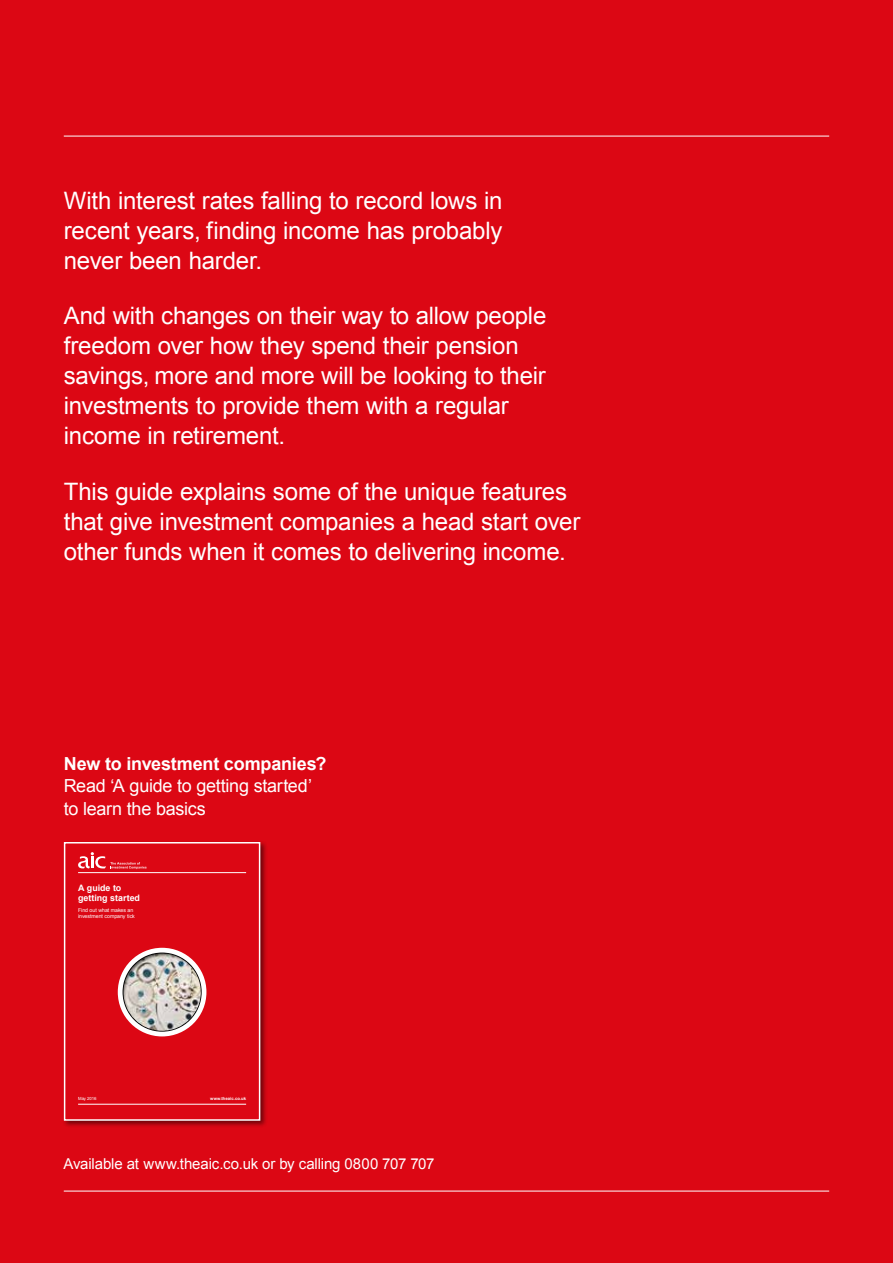
<style>
.page{position:relative;width:893px;height:1263px;background:#dc0714}
.page>*{position:absolute;margin:0;border:0;box-sizing:border-box;transform-origin:0 0}
.t1{font:24px/30px "Arial";letter-spacing:-.01em;color:#fff}
.t2{font:18px/22.5px "Arial";letter-spacing:-.015em;color:#fff}
.t3{font:700 18px "Arial";letter-spacing:-.01em;color:#fff}
.t4{font:15px "Arial";letter-spacing:-.01em;color:#fff}
.t5{font:700 8.85px/9.9px "Arial";color:#fff}
.t6{font:5.25px/6.6px "Arial";letter-spacing:-.01em;color:#fff}
.t7{font:700 4.35px "Arial";color:#fff}
.t8{font:4.35px "Arial";letter-spacing:-.025em;color:#fff}
</style>
<div class="page">
<hr style="left:64px;top:136px;width:765px;height:1px;background:#fff">
<hr style="left:64px;top:1191px;width:765px;height:1px;background:#fff">
<div style="left:62px;top:840px;width:206px;height:288px;background:#000;opacity:.5"></div>
<div style="left:65px;top:843px;width:195px;height:277px;background:#dc0714"></div>
<hr style="left:78px;top:872px;width:168px;height:1px;background:#fff">
<hr style="left:78px;top:1104px;width:168px;height:1px;background:#fff">
<svg style="left:78px;top:852px;width:69px;height:17px"></svg>
<div style="left:121px;top:952px;width:81px;height:80px;background:#000;opacity:.75"></div>
<div style="left:118px;top:948px;width:88px;height:88px;border:5px solid #fff;border-radius:50%"></div>
<div style="left:64px;top:842px;width:196px;height:279px;border:2px solid #fff"></div>
<p class="t1" style="left:64px;top:186px;width:440px;text-align:justify">With interest rates falling to record lows in recent years, finding income has probably never been harder.</p>
<p class="t1" style="left:64px;top:301px;width:484px">And with changes on their way to allow people freedom over how they spend their pension savings, more and more will be looking to their investments to provide them with a regular income in retirement.</p>
<p class="t1" style="left:64px;top:477px;width:518px">This guide explains some of the unique features that give investment companies a head start over other funds when it comes to delivering income.</p>
<p class="t3" style="left:64px;top:751px;width:264px">New to investment companies?</p>
<p class="t2" style="left:64px;top:775px;width:250px">Read ‘A guide to getting started’ to learn the basics</p>
<p class="t5" style="left:78px;top:883px;width:63px">A guide to getting started</p>
<p class="t6" style="left:78px;top:907px;width:58px">Find out what makes an investment company tick</p>
<p class="t8" style="left:78px;top:1095px;width:20px">May 2016</p>
<p class="t7" style="left:210px;top:1095px;width:37px">www.theaic.co.uk</p>
<p class="t4" style="left:63px;top:1154px;width:373px">Available at www.theaic.co.uk or by calling 0800 707 707</p>
</div>
